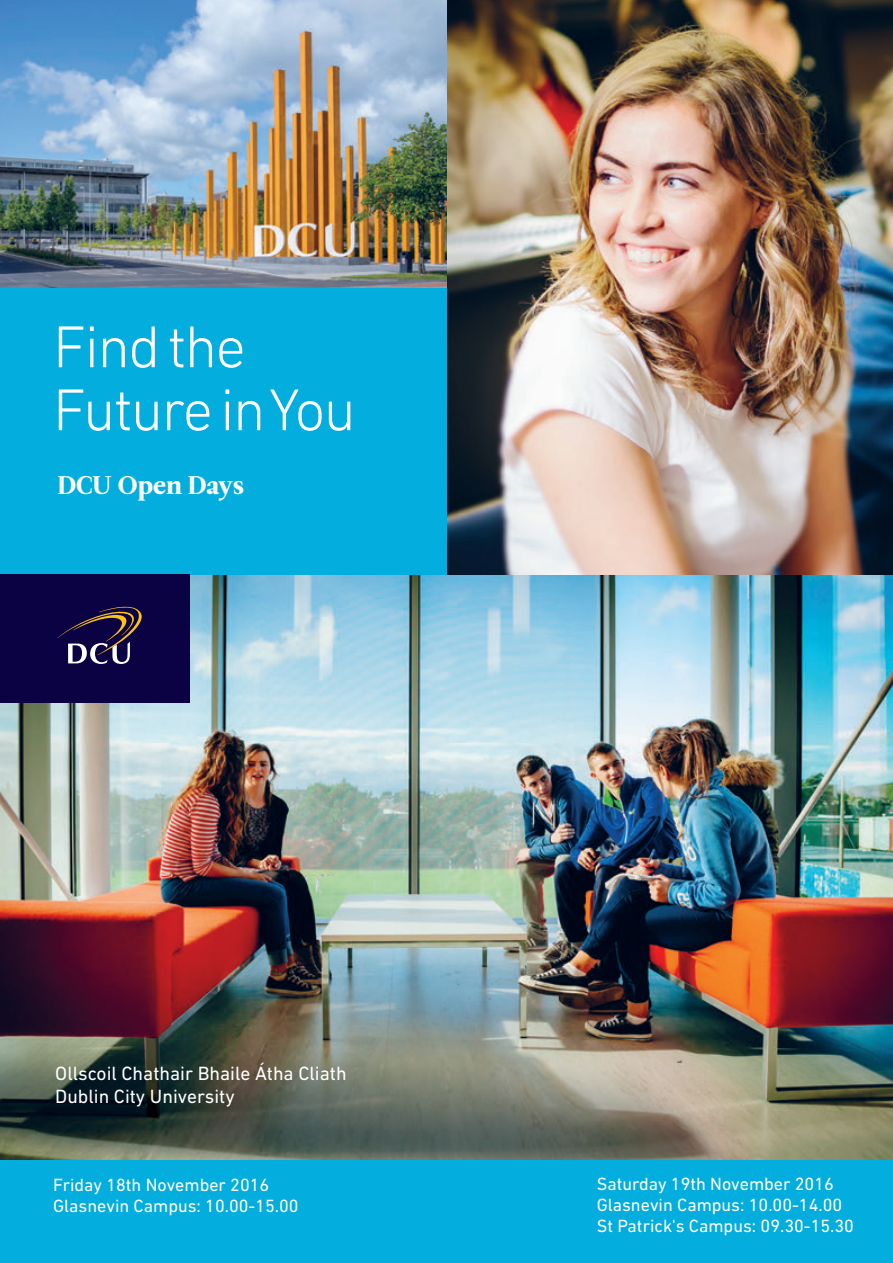
<style>
.page{position:relative;width:893px;height:1263px;background:#fff}
.page>*{position:absolute;margin:0;border:0;box-sizing:border-box;transform-origin:0 0}
.t1{font:300 60px/63px "DIN Next LT Pro";letter-spacing:-.025em;color:#fff}
.t2{font:25.5px "Leitura Roman 4";color:#fff}
.t3{font:19.5px/22.5px "DIN Next LT Pro";color:#fff}
.t4{font:18px/21px "DIN Next LT Pro";color:#fff}
</style>
<div class="page">
<img style="left:0;top:574px;width:893px;height:587px">
<div style="left:0;top:0;width:893px;height:574px;background:#03addd"></div>
<img style="left:0;top:0;width:448px;height:287px">
<div style="left:0;top:574px;width:189px;height:128px;background:#0b0244"></div>
<svg style="left:57px;top:606px;width:85px;height:58px"></svg>
<img style="left:448px;top:0;width:445px;height:574px">
<div style="left:0;top:1161px;width:893px;height:102px;background:#03addd"></div>
<h1 class="t1" style="left:53px;top:315px;width:304px">Find the<br>Future in You</h1>
<h2 class="t2" style="left:57px;top:470px;width:188px">DCU Open Days</h2>
<p class="t3" style="left:55px;top:1062px;width:293px">Ollscoil Chathair Bhaile Átha Cliath<br>Dublin City University</p>
<p class="t4" style="left:53px;top:1174px;width:247px">Friday 18th November 2016<br>Glasnevin Campus: 10.00-15.00</p>
<p class="t4" style="left:597px;top:1173px;width:259px">Saturday 19th November 2016<br>Glasnevin Campus: 10.00-14.00<br>St Patrick's Campus: 09.30-15.30</p>
</div>
